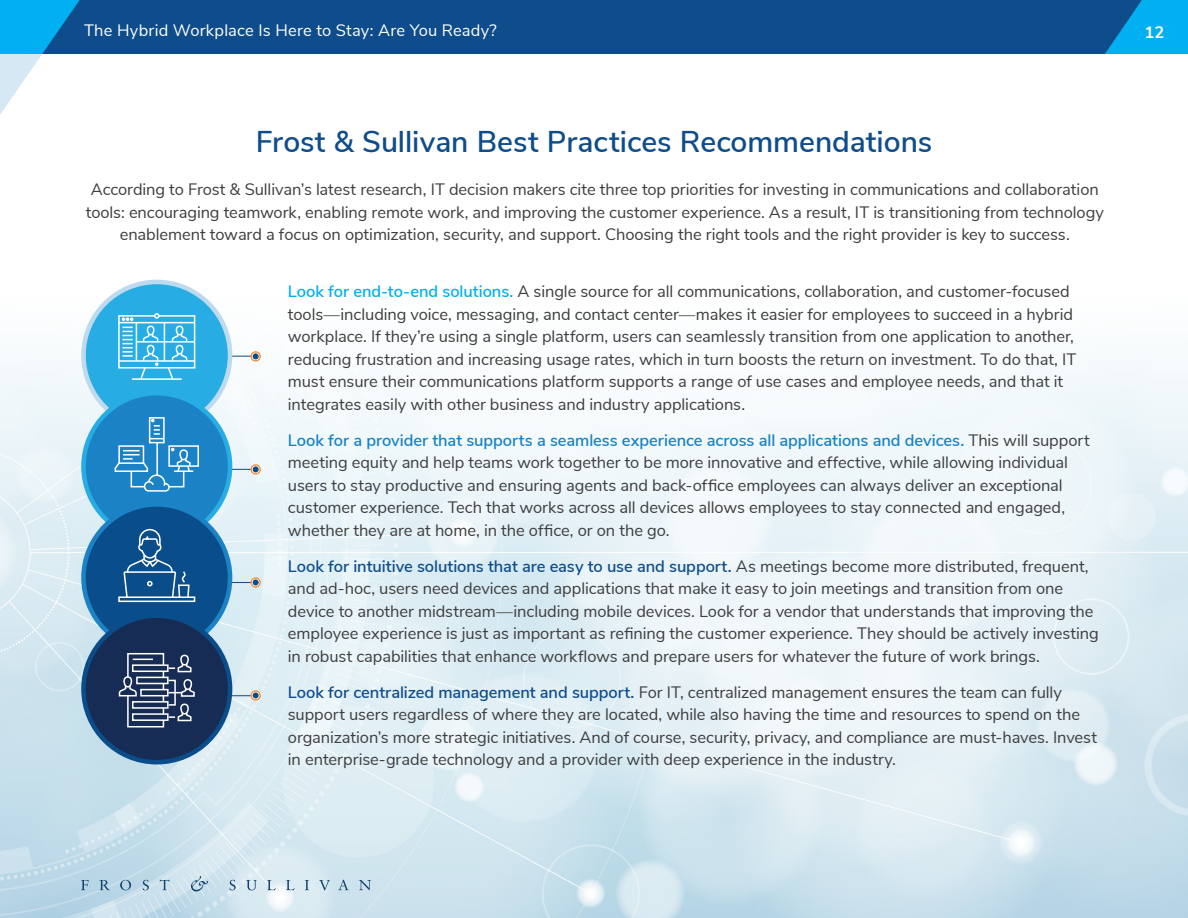
<style>
.page{position:relative;width:1188px;height:918px;background:#fff}
.page>*{position:absolute;margin:0;border:0;box-sizing:border-box;transform-origin:0 0}
.BR__1st_Lvl_Header{font:600 30px "Nunito Sans";color:#0e4c8b}
.BR__Body_Text{font:16.5px/22.5px "Nunito Sans";letter-spacing:-.005em;color:#3e3e3f}
.t1{font:16.5px "Nunito Sans";letter-spacing:.01em;color:#fff}
.t2{font:700 16.5px "Nunito Sans";color:#fff}
.s1{font-weight:600;color:#00b0f0}
.s2{font-weight:600;color:#1582c5}
.s3{font-weight:600;color:#0e4c8b}
</style>
<div class="page">
<img style="left:0;top:279px;width:1188px;height:639px">
<div style="left:97px;top:0;width:1008px;height:54px;background:#0e4c8b"></div>
<svg style="left:1105px;top:0;width:83px;height:54px"></svg>
<svg style="left:81px;top:880px;width:8px;height:10px"></svg>
<svg style="left:100px;top:880px;width:10px;height:10px"></svg>
<svg style="left:120px;top:880px;width:11px;height:10px"></svg>
<svg style="left:143px;top:880px;width:6px;height:10px"></svg>
<svg style="left:160px;top:880px;width:9px;height:10px"></svg>
<svg style="left:229px;top:880px;width:7px;height:10px"></svg>
<svg style="left:246px;top:880px;width:11px;height:10px"></svg>
<svg style="left:267px;top:880px;width:9px;height:10px"></svg>
<svg style="left:286px;top:880px;width:9px;height:10px"></svg>
<svg style="left:305px;top:880px;width:4px;height:10px"></svg>
<svg style="left:319px;top:880px;width:11px;height:10px"></svg>
<svg style="left:338px;top:880px;width:11px;height:10px"></svg>
<svg style="left:359px;top:880px;width:12px;height:10px"></svg>
<svg style="left:191px;top:876px;width:17px;height:15px"></svg>
<svg style="left:0;top:0;width:97px;height:115px"></svg>
<hr style="left:207px;top:356px;width:49px;height:1px;background:#154584">
<div style="left:251px;top:352px;width:10px;height:9px;border:1px solid #f6913b;border-radius:50%"></div>
<svg style="left:253px;top:353px;width:6px;height:6px"></svg>
<hr style="left:207px;top:582px;width:49px;height:1px;background:#154584">
<div style="left:251px;top:578px;width:10px;height:9px;border:1px solid #f6913b;border-radius:50%"></div>
<svg style="left:253px;top:579px;width:6px;height:6px"></svg>
<hr style="left:207px;top:469px;width:49px;height:1px;background:#154584">
<div style="left:251px;top:465px;width:10px;height:9px;border:1px solid #f6913b;border-radius:50%"></div>
<svg style="left:253px;top:466px;width:6px;height:6px"></svg>
<hr style="left:207px;top:695px;width:49px;height:1px;background:#154584">
<div style="left:251px;top:691px;width:10px;height:9px;border:1px solid #f6913b;border-radius:50%"></div>
<svg style="left:253px;top:692px;width:6px;height:6px"></svg>
<div style="left:84px;top:282px;width:146px;height:147px;background:#27ade3;border-radius:50%"></div>
<div style="left:81px;top:280px;width:151px;height:151px;border:5px solid #bddaef;border-radius:50%"></div>
<div style="left:84px;top:393px;width:146px;height:147px;background:#1b82c5;border-radius:50%"></div>
<div style="left:81px;top:391px;width:151px;height:151px;border:5px solid #27ade3;border-radius:50%"></div>
<div style="left:84px;top:504px;width:146px;height:147px;background:#0a4d8b;border-radius:50%"></div>
<div style="left:81px;top:502px;width:151px;height:151px;border:5px solid #1b82c5;border-radius:50%"></div>
<div style="left:84px;top:616px;width:146px;height:146px;background:#172c54;border-radius:50%"></div>
<div style="left:81px;top:613px;width:151px;height:151px;border:5px solid #0a4d8b;border-radius:50%"></div>
<svg style="left:118px;top:313px;width:78px;height:67px"></svg>
<hr style="left:136px;top:322px;width:1px;height:39px;background:#fff">
<hr style="left:164px;top:322px;width:1px;height:39px;background:#fff">
<hr style="left:136px;top:341px;width:59px;height:2px;background:#fff">
<div style="left:118px;top:596px;width:77px;height:6px;border:2px solid #fff"></div>
<svg style="left:123px;top:528px;width:67px;height:71px"></svg>
<svg style="left:118px;top:652px;width:77px;height:76px"></svg>
<div style="left:149px;top:417px;width:16px;height:26px;border:2px solid #fff"></div>
<div style="left:168px;top:445px;width:31px;height:22px;border:2px solid #fff"></div>
<div style="left:118px;top:445px;width:26px;height:19px;border:2px solid #fff"></div>
<svg style="left:150px;top:419px;width:14px;height:20px"></svg>
<hr style="left:156px;top:442px;width:2px;height:33px;background:#fff">
<svg style="left:114px;top:448px;width:79px;height:44px"></svg>
<p class="t1" style="left:84px;top:18px;width:414px">The Hybrid Workplace Is Here to Stay: Are You Ready?</p>
<p class="t2" style="left:1145px;top:20px;width:21px">12</p>
<h1 class="BR__1st_Lvl_Header" style="left:256px;top:119px;width:678px">Frost &amp; Sullivan Best Practices Recommendations</h1>
<p class="BR__Body_Text" style="left:86px;top:177px;width:1020px;text-align:center">According to Frost &amp; Sullivan’s latest research, IT decision makers cite three top priorities for investing in communications and collaboration tools: encouraging teamwork, enabling remote work, and improving the customer experience. As a result, IT is transitioning from technology enablement toward a focus on optimization, security, and support. Choosing the right tools and the right provider is key to success.</p>
<p class="BR__Body_Text" style="left:288px;top:279px;width:790px"><span class="s1">Look for end-to-end solutions.</span> A single source for all communications, collaboration, and customer-focused tools—including voice, messaging, and contact center—makes it easier for employees to succeed in a hybrid workplace. If they’re using a single platform, users can seamlessly transition from one application to another, reducing frustration and increasing usage rates, which in turn boosts the return on investment. To do that, IT must ensure their communications platform supports a range of use cases and employee needs, and that it integrates easily with other business and industry applications.</p>
<p class="BR__Body_Text" style="left:288px;top:428px;width:803px"><span class="s2">Look for a provider that supports a seamless experience across all applications and devices.</span> This will support meeting equity and help teams work together to be more innovative and effective, while allowing individual users to stay productive and ensuring agents and back-office employees can always deliver an exceptional customer experience. Tech that works across all devices allows employees to stay connected and engaged, whether they are at home, in the office, or on the go.</p>
<p class="BR__Body_Text" style="left:288px;top:554px;width:812px"><span class="s3">Look for intuitive solutions that are easy to use and support.</span> As meetings become more distributed, frequent, and ad-hoc, users need devices and applications that make it easy to join meetings and transition from one device to another midstream—including mobile devices. Look for a vendor that understands that improving the employee experience is just as important as refining the customer experience. They should be actively investing in robust capabilities that enhance workflows and prepare users for whatever the future of work brings.</p>
<p class="BR__Body_Text" style="left:288px;top:680px;width:811px"><span class="s3">Look for centralized management and support.</span> For IT, centralized management ensures the team can fully support users regardless of where they are located, while also having the time and resources to spend on the organization’s more strategic initiatives. And of course, security, privacy, and compliance are must-haves. Invest in enterprise-grade technology and a provider with deep experience in the industry.</p>
</div>
